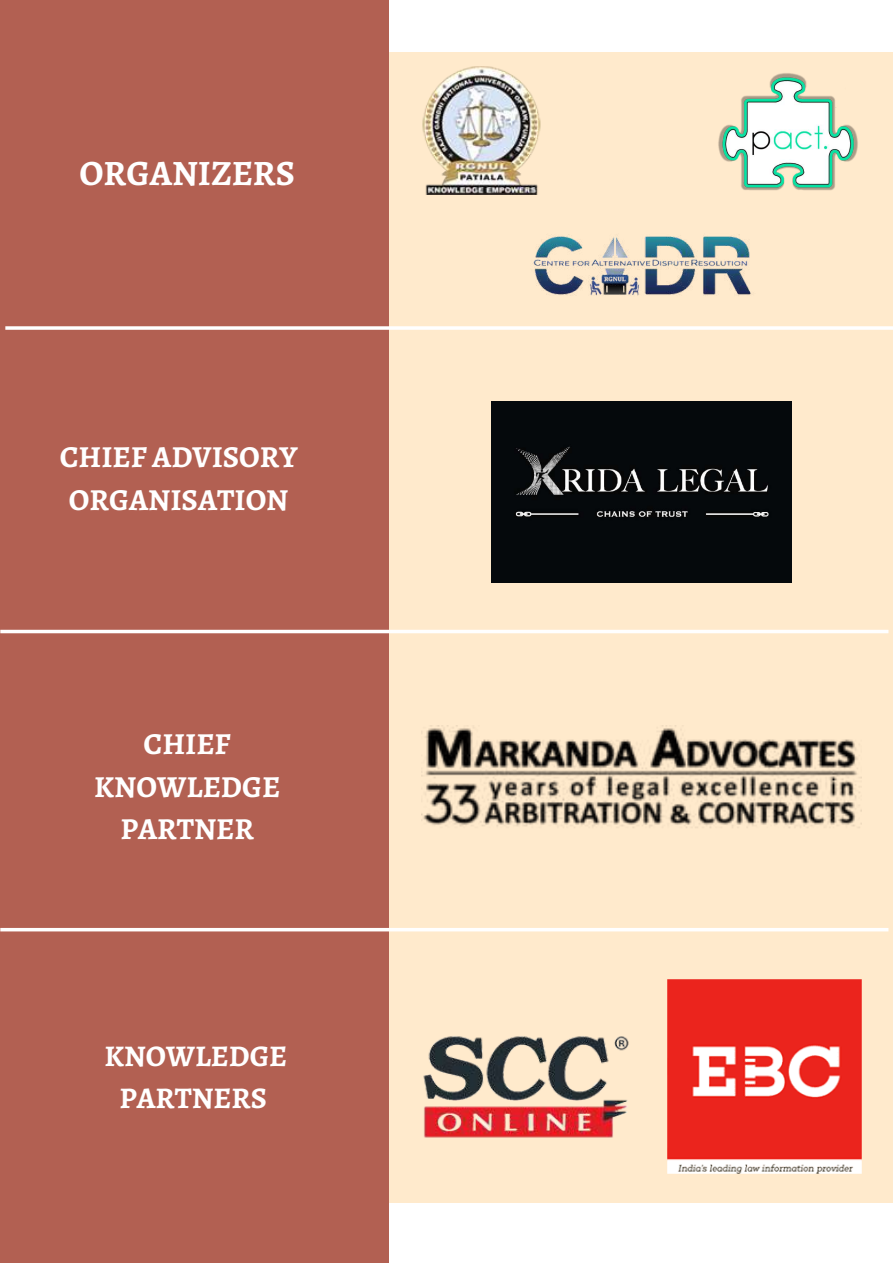
<style>
.page{position:relative;width:893px;height:1263px;background:#fff}
.page>*{position:absolute;margin:0;border:0;box-sizing:border-box;transform-origin:0 0}
.t1{font:700 35.7px "Alegreya";color:#fff}
.t2{font:700 30.53px/42.8px "Alegreya";color:#fff}
.t3{font:700 30px/41.6px "Alegreya";color:#fff;text-align:center}
</style>
<div class="page">
<div style="left:372px;top:53px;width:521px;height:1150px;background:#ffeacc"></div>
<div style="left:0;top:0;width:389px;height:1263px;background:#b26052"></div>
<svg style="left:5px;top:326px;width:888px;height:4px;background:#faf4f2"></svg>
<hr style="left:0;top:630px;width:888px;height:3px;background:#fff">
<hr style="left:0;top:928px;width:888px;height:3px;background:#fff">
<img style="left:533px;top:234px;width:218px;height:62px">
<img style="left:718px;top:73px;width:140px;height:118px">
<div style="left:491px;top:402px;width:300px;height:180px;background:#05090c"></div>
<img style="left:421px;top:725px;width:441px;height:103px">
<img style="left:423px;top:1036px;width:206px;height:102px">
<img style="left:667px;top:979px;width:195px;height:195px">
<img style="left:422px;top:66px;width:119px;height:128px">
<p class="t1" style="left:79px;top:149px;width:217px">ORGANIZERS</p>
<p class="t2" style="left:60px;top:435px;width:239px">CHIEF ADVISORY<br>ORGANISATION</p>
<p class="t2" style="left:94px;top:722px;width:188px;text-align:center">CHIEF<br>KNOWLEDGE<br>PARTNER</p>
<p class="t3" style="left:104px;top:1035px;width:184px">KNOWLEDGE<br>PARTNERS</p>
</div>
